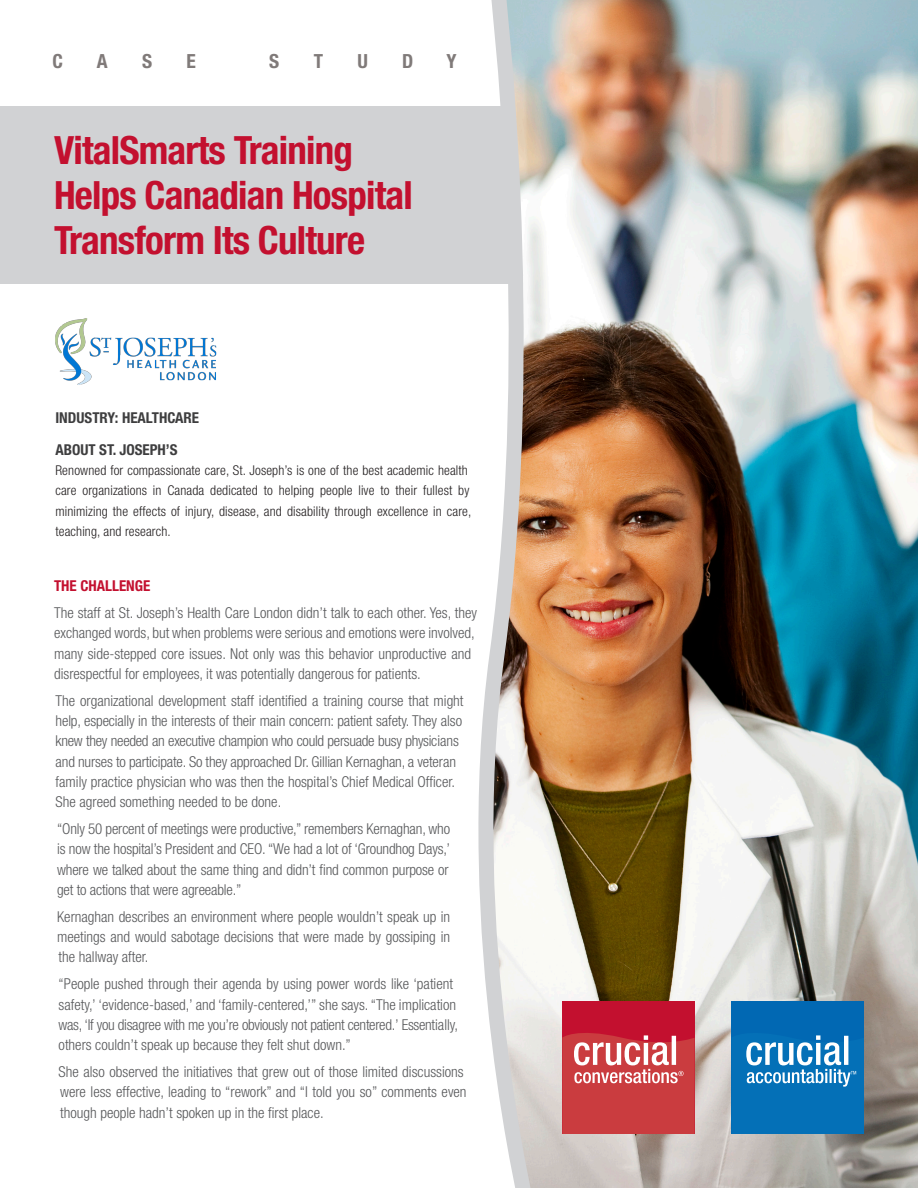
<style>
.page{position:relative;width:918px;height:1188px;background:#fff}
.page>*{position:absolute;margin:0;border:0;box-sizing:border-box;transform-origin:0 0}
.t1{font:700 condensed 39px/45px "Helvetica Neue LT Std";letter-spacing:-.02em;color:#c3102f}
.Subhead{font:700 condensed 19.5px "Helvetica Neue LT Std";color:#807a79}
.Body{font:300 condensed 15px/20.2px "Helvetica Neue LT Std";color:#57585a}
.Subhead-2{font:700 condensed 15px "Helvetica Neue LT Std";color:#3e3e3f}
.Subhead-3{font:700 condensed 15px "Helvetica Neue LT Std";color:#c3102f}
.Body-2{font:300 condensed 13.5px/20.2px "Helvetica Neue LT Std";letter-spacing:.01em;color:#231f20}
</style>
<div class="page">
<div style="left:0;top:106px;width:530px;height:177px;background:#d1d2d4"></div>
<img style="left:557px;top:0;width:361px;height:1188px">
<svg style="left:459px;top:0;width:98px;height:1188px"></svg>
<img style="left:55px;top:318px;width:162px;height:67px">
<div style="left:562px;top:1001px;width:133px;height:133px;background:#c3102f"></div>
<svg style="left:562px;top:1033px;width:133px;height:101px;background:#d05256"></svg>
<div style="left:731px;top:1001px;width:133px;height:133px;background:#0470b7"></div>
<svg style="left:746px;top:1035px;width:111px;height:52px"></svg>
<p class="Subhead" style="left:52px;top:49px;width:12px">C</p>
<p class="Subhead" style="left:97px;top:49px;width:12px">A</p>
<p class="Subhead" style="left:142px;top:49px;width:12px">S</p>
<p class="Subhead" style="left:187px;top:49px;width:11px">E</p>
<p class="Subhead" style="left:269px;top:49px;width:12px">S</p>
<p class="Subhead" style="left:314px;top:49px;width:11px">T</p>
<p class="Subhead" style="left:357px;top:49px;width:12px">U</p>
<p class="Subhead" style="left:402px;top:49px;width:13px">D</p>
<p class="Subhead" style="left:447px;top:49px;width:12px">Y</p>
<p class="t1" style="left:54px;top:127px;width:360px">VitalSmarts Training<br>Helps Canadian Hospital<br>Transform Its Culture</p>
<p class="Subhead-2" style="left:55px;top:409px;width:145px">INDUSTRY: HEALTHCARE</p>
<p class="Subhead-2" style="left:55px;top:440px;width:124px">ABOUT ST. JOSEPH’S</p>
<p class="Body-2" style="left:55px;top:460px;width:417px">Renowned for compassionate care, St. Joseph’s is one of the best academic health care organizations in Canada dedicated to helping people live to their fullest by minimizing the effects of injury, disease, and disability through excellence in care, teaching, and research.</p>
<p class="Subhead-3" style="left:54px;top:577px;width:98px">THE CHALLENGE</p>
<p class="Body" style="left:54px;top:603px;width:424px">The staff at St. Joseph’s Health Care London didn’t talk to each other. Yes, they exchanged words, but when problems were serious and emotions were involved, many side-stepped core issues. Not only was this behavior unproductive and disrespectful for employees, it was potentially dangerous for patients.</p>
<p class="Body" style="left:56px;top:690px;width:409px">The organizational development staff identified a training course that might help, especially in the interests of their main concern: patient safety. They also knew they needed an executive champion who could persuade busy physicians and nurses to participate. So they approached Dr. Gillian Kernaghan, a veteran family practice physician who was then the hospital’s Chief Medical Officer.<br>She agreed something needed to be done.</p>
<p class="Body" style="left:57px;top:819px;width:395px;text-align:justify">“Only 50 percent of meetings were productive,” remembers Kernaghan, who is now the hospital’s President and CEO. “We had a lot of ‘Groundhog Days,’ where we talked about the same thing and didn’t find common purpose or get to actions that were agreeable.”</p>
<p class="Body" style="left:57px;top:906px;width:395px;text-align:justify">Kernaghan describes an environment where people wouldn’t speak up in meetings and would sabotage decisions that were made by gossiping in the hallway after.</p>
<p class="Body" style="left:59px;top:974px;width:401px">“People pushed through their agenda by using power words like ‘patient safety,’ ‘evidence-based,’ and ‘family-centered,’” she says. “The implication was, ‘If you disagree with me you’re obviously not patient centered.’ Essentially, others couldn’t speak up because they felt shut down.”</p>
<p class="Body" style="left:59px;top:1062px;width:410px">She also observed the initiatives that grew out of those limited discussions were less effective, leading to “rework” and “I told you so” comments even though people hadn’t spoken up in the first place.</p>
</div>
